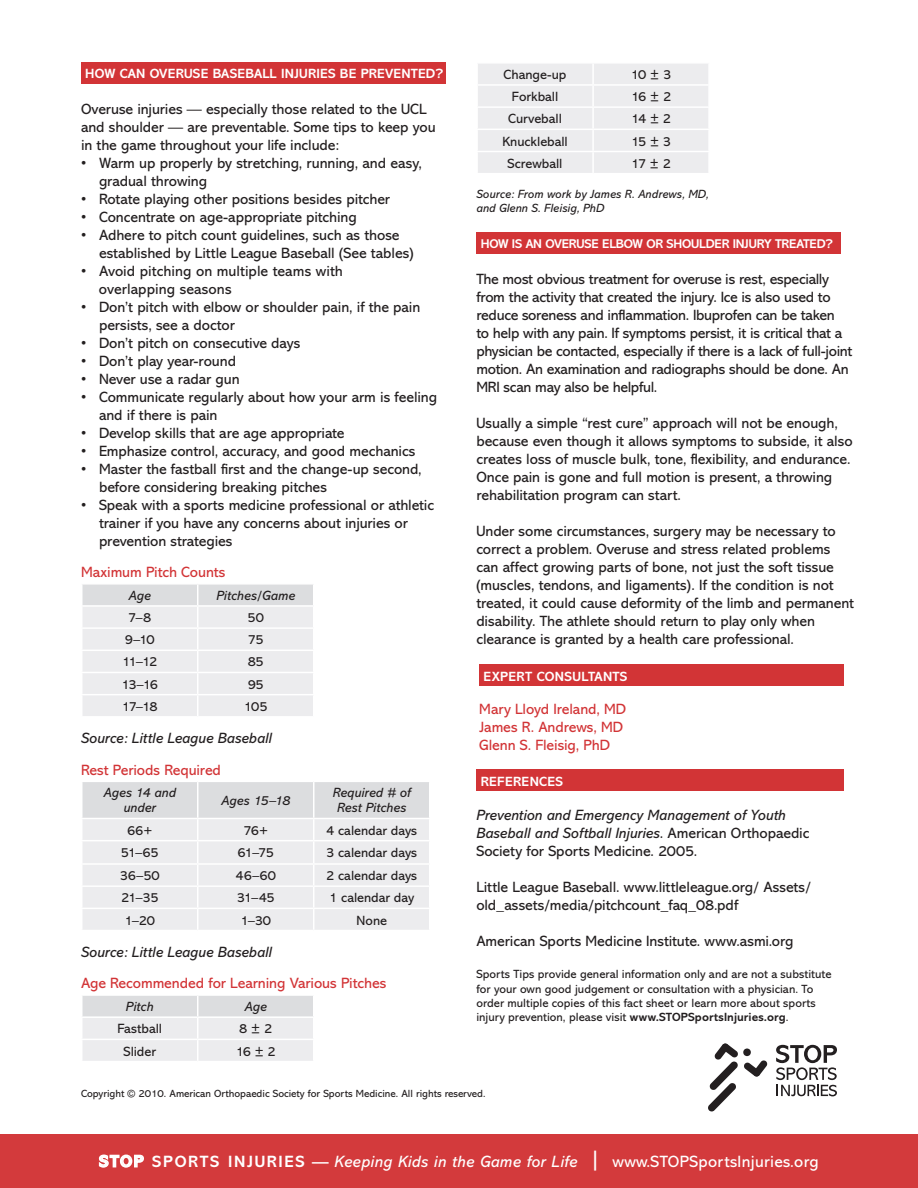
<style>
.page{position:relative;width:918px;height:1188px;background:#fff}
.page>*{position:absolute;margin:0;border:0;box-sizing:border-box;transform-origin:0 0}
.t1{font:italic 16.5px "Abadi";letter-spacing:.02em;color:#fff}
.t2{font:15px/18px "Abadi";letter-spacing:-.005em;color:#231f20}
.t3{font:italic 15px/18px "Abadi";color:#231f20}
.t4{font:15px "Abadi";letter-spacing:-.005em;color:#d23436}
.t5{font:13.5px "Abadi";color:#231f20}
.t6{font:700 13.5px "Abadi";letter-spacing:.015em;color:#fff}
.t7{font:italic 13.5px/15px "Abadi";color:#231f20;text-align:center}
.t8{font:700 12.9px "Abadi";letter-spacing:-.015em;color:#fff}
.t9{font:12px/14.4px "Abadi";letter-spacing:.005em;color:#231f20}
.t10{font:italic 12px/14.4px "Abadi";letter-spacing:.01em;color:#231f20}
.t11{font:10.5px "Abadi";color:#231f20}
.s1{font-style:normal}
.s2{font-weight:700}
.s3{font-weight:700;font-style:normal}
.s4{font-size:24px}
</style>
<div class="page">
<svg style="left:708px;top:1044px;width:60px;height:68px"></svg>
<svg style="left:776px;top:1045px;width:61px;height:51px"></svg>
<div style="left:476px;top:232px;width:365px;height:22px;background:#d23436"></div>
<div style="left:81px;top:62px;width:365px;height:22px;background:#d23436"></div>
<div style="left:0;top:1134px;width:918px;height:54px;background:#d23436"></div>
<svg style="left:82px;top:584px;width:231px;height:132px;background:#eaebec"></svg>
<svg style="left:82px;top:782px;width:347px;height:148px;background:#e9e9eb"></svg>
<svg style="left:82px;top:996px;width:231px;height:65px;background:#e8e8ea"></svg>
<div style="left:479px;top:664px;width:365px;height:22px;background:#d23436"></div>
<div style="left:476px;top:770px;width:367px;height:21px;background:#d23436"></div>
<svg style="left:98px;top:1154px;width:46px;height:14px"></svg>
<div style="left:478px;top:64px;width:230px;height:109px;background:#ececee"></div>
<hr style="left:592px;top:64px;width:2px;height:20px;background:#fff">
<hr style="left:476px;top:84px;width:117px;height:2px;background:#fff">
<hr style="left:593px;top:84px;width:117px;height:2px;background:#fff">
<hr style="left:592px;top:86px;width:2px;height:20px;background:#fff">
<hr style="left:476px;top:106px;width:117px;height:2px;background:#fff">
<hr style="left:593px;top:106px;width:117px;height:2px;background:#fff">
<hr style="left:592px;top:108px;width:2px;height:21px;background:#fff">
<hr style="left:476px;top:129px;width:117px;height:1px;background:#fff">
<hr style="left:593px;top:129px;width:117px;height:1px;background:#fff">
<hr style="left:592px;top:130px;width:2px;height:21px;background:#fff">
<hr style="left:476px;top:151px;width:117px;height:1px;background:#fff">
<hr style="left:593px;top:151px;width:117px;height:1px;background:#fff">
<hr style="left:592px;top:152px;width:2px;height:21px;background:#fff">
<p class="t6" style="left:85px;top:65px;width:359px">HOW CAN OVERUSE BASEBALL INJURIES BE PREVENTED?</p>
<p class="t2" style="left:81px;top:100px;width:356px">Overuse injuries — especially those related to the UCL and shoulder — are preventable. Some tips to keep you in the game throughout your life include:</p>
<p class="t2" style="left:99px;top:154px;width:324px;text-indent:-18px">• Warm up properly by stretching, running, and easy, gradual throwing</p>
<p class="t2" style="left:81px;top:190px;width:311px">• Rotate playing other positions besides pitcher</p>
<p class="t2" style="left:81px;top:208px;width:277px">• Concentrate on age-appropriate pitching</p>
<p class="t2" style="left:99px;top:226px;width:316px;text-indent:-18px">• Adhere to pitch count guidelines, such as those established by Little League Baseball (See tables)</p>
<p class="t2" style="left:99px;top:262px;width:245px;text-indent:-18px">• Avoid pitching on multiple teams with overlapping seasons</p>
<p class="t2" style="left:99px;top:298px;width:323px;text-indent:-18px">• Don’t pitch with elbow or shoulder pain, if the pain persists, see a doctor</p>
<p class="t2" style="left:81px;top:334px;width:221px">• Don’t pitch on consecutive days</p>
<p class="t2" style="left:81px;top:352px;width:157px">• Don’t play year-round</p>
<p class="t2" style="left:81px;top:370px;width:160px">• Never use a radar gun</p>
<p class="t2" style="left:99px;top:388px;width:340px;text-indent:-18px">• Communicate regularly about how your arm is feeling and if there is pain</p>
<p class="t2" style="left:81px;top:424px;width:265px">• Develop skills that are age appropriate</p>
<p class="t2" style="left:81px;top:442px;width:336px">• Emphasize control, accuracy, and good mechanics</p>
<p class="t2" style="left:99px;top:460px;width:324px;text-indent:-18px">• Master the fastball first and the change-up second, before considering breaking pitches</p>
<p class="t2" style="left:99px;top:496px;width:336px;text-indent:-18px">• Speak with a sports medicine professional or athletic trainer if you have any concerns about injuries or prevention strategies</p>
<p class="t4" style="left:81px;top:564px;width:146px">Maximum Pitch Counts</p>
<p class="t7" style="left:129px;top:588px;width:24px">Age</p>
<p class="t7" style="left:216px;top:588px;width:80px">Pitches/Game</p>
<p class="t5" style="left:128px;top:610px;width:24px">7–8</p>
<p class="t5" style="left:248px;top:610px;width:18px">50</p>
<p class="t5" style="left:125px;top:632px;width:32px">9–10</p>
<p class="t5" style="left:248px;top:632px;width:17px">75</p>
<p class="t5" style="left:122px;top:655px;width:36px">11–12</p>
<p class="t5" style="left:248px;top:655px;width:18px">85</p>
<p class="t5" style="left:121px;top:677px;width:38px">13–16</p>
<p class="t5" style="left:248px;top:677px;width:18px">95</p>
<p class="t5" style="left:122px;top:699px;width:37px">17–18</p>
<p class="t5" style="left:244px;top:699px;width:25px">105</p>
<p class="t3" style="left:81px;top:729px;width:193px">Source: Little League Baseball</p>
<p class="t4" style="left:81px;top:761px;width:142px">Rest Periods Required</p>
<p class="t7" style="left:103px;top:786px;width:74px">Ages 14 and under</p>
<p class="t7" style="left:221px;top:793px;width:70px">Ages 15–18</p>
<p class="t7" style="left:333px;top:786px;width:80px">Required # of<br>Rest Pitches</p>
<p class="t5" style="left:127px;top:823px;width:27px">66+</p>
<p class="t5" style="left:243px;top:823px;width:26px">76+</p>
<p class="t5" style="left:326px;top:823px;width:92px">4 calendar days</p>
<p class="t5" style="left:121px;top:845px;width:39px">51–65</p>
<p class="t5" style="left:238px;top:845px;width:38px">61–75</p>
<p class="t5" style="left:326px;top:845px;width:92px">3 calendar days</p>
<p class="t5" style="left:120px;top:868px;width:41px">36–50</p>
<p class="t5" style="left:236px;top:868px;width:42px">46–60</p>
<p class="t5" style="left:326px;top:868px;width:92px">2 calendar days</p>
<p class="t5" style="left:121px;top:890px;width:39px">21–35</p>
<p class="t5" style="left:237px;top:890px;width:39px">31–45</p>
<p class="t5" style="left:329px;top:890px;width:86px">1 calendar day</p>
<p class="t5" style="left:125px;top:913px;width:32px">1–20</p>
<p class="t5" style="left:240px;top:913px;width:32px">1–30</p>
<p class="t5" style="left:357px;top:913px;width:32px">None</p>
<p class="t3" style="left:81px;top:943px;width:193px">Source: Little League Baseball</p>
<p class="t4" style="left:81px;top:975px;width:307px">Age Recommended for Learning Various Pitches</p>
<p class="t7" style="left:126px;top:999px;width:29px">Pitch</p>
<p class="t7" style="left:245px;top:999px;width:24px">Age</p>
<p class="t5" style="left:117px;top:1021px;width:46px">Fastball</p>
<p class="t5" style="left:239px;top:1021px;width:34px">8 ± 2</p>
<p class="t5" style="left:124px;top:1044px;width:34px">Slider</p>
<p class="t5" style="left:236px;top:1044px;width:42px">16 ± 2</p>
<p class="t5" style="left:504px;top:67px;width:64px">Change-up</p>
<p class="t5" style="left:631px;top:67px;width:42px">10 ± 3</p>
<p class="t5" style="left:512px;top:89px;width:48px">Forkball</p>
<p class="t5" style="left:631px;top:89px;width:42px">16 ± 2</p>
<p class="t5" style="left:508px;top:111px;width:55px">Curveball</p>
<p class="t5" style="left:631px;top:111px;width:41px">14 ± 2</p>
<p class="t5" style="left:502px;top:134px;width:67px">Knuckleball</p>
<p class="t5" style="left:631px;top:134px;width:42px">15 ± 3</p>
<p class="t5" style="left:508px;top:156px;width:56px">Screwball</p>
<p class="t5" style="left:631px;top:156px;width:41px">17 ± 2</p>
<p class="t10" style="left:476px;top:187px;width:234px">Source: From work by James R. Andrews, MD, and Glenn S. Fleisig, PhD</p>
<p class="t8" style="left:481px;top:236px;width:353px">HOW IS AN OVERUSE ELBOW OR SHOULDER INJURY TREATED?</p>
<p class="t2" style="left:476px;top:270px;width:378px">The most obvious treatment for overuse is rest, especially from the activity that created the injury. Ice is also used to reduce soreness and inflammation. Ibuprofen can be taken<br>to help with any pain. If symptoms persist, it is critical that a physician be contacted, especially if there is a lack of full-joint motion. An examination and radiographs should be done. An MRI scan may also be helpful.</p>
<p class="t2" style="left:476px;top:414px;width:378px">Usually a simple “rest cure” approach will not be enough, because even though it allows symptoms to subside, it also creates loss of muscle bulk, tone, flexibility, and endurance.<br>Once pain is gone and full motion is present, a throwing rehabilitation program can start.</p>
<p class="t2" style="left:476px;top:522px;width:379px">Under some circumstances, surgery may be necessary to correct a problem. Overuse and stress related problems can affect growing parts of bone, not just the soft tissue (muscles, tendons, and ligaments). If the condition is not treated, it could cause deformity of the limb and permanent disability. The athlete should return to play only when clearance is granted by a health care professional.</p>
<p class="t6" style="left:484px;top:668px;width:145px">EXPERT CONSULTANTS</p>
<p class="t4" style="left:479px;top:700px;width:148px">Mary Lloyd Ireland, MD</p>
<p class="t4" style="left:479px;top:718px;width:145px">James R. Andrews, MD</p>
<p class="t4" style="left:479px;top:736px;width:132px">Glenn S. Fleisig, PhD</p>
<p class="t6" style="left:481px;top:773px;width:84px">REFERENCES</p>
<p class="t3" style="left:476px;top:806px;width:334px">Prevention and Emergency Management of Youth<br>Baseball and Softball Injuries. <span class="s1">American Orthopaedic<br>Society for Sports Medicine. 2005.</span></p>
<p class="t2" style="left:476px;top:878px;width:336px">Little League Baseball. www.littleleague.org/ Assets/ old_assets/media/pitchcount_faq_08.pdf</p>
<p class="t2" style="left:476px;top:932px;width:319px">American Sports Medicine Institute. www.asmi.org</p>
<p class="t9" style="left:476px;top:967px;width:356px">Sports Tips provide general information only and are not a substitute for your own good judgement or consultation with a physician. To order multiple copies of this fact sheet or learn more about sports injury prevention, please visit <span class="s2">www.STOPSportsInjuries.org</span>.</p>
<p class="t11" style="left:81px;top:1088px;width:406px">Copyright © 2010. American Orthopaedic Society for Sports Medicine. All rights reserved.</p>
<p class="t1" style="left:99px;top:1152px;width:721px"><span class="s3">STOP SPORTS INJURIES —</span> Keeping Kids in the Game for Life <span class="s4">|</span> <span class="s1">www.STOPSportsInjuries.org</span></p>
<p class="t1" style="left:109px;top:1153px;width:702px"><span class="s3">STOP SPORTS INJURIES —</span> K eping Kids in the Game for Life <span class="s1">www.STOPSportsInjuries.org</span></p>
</div>
